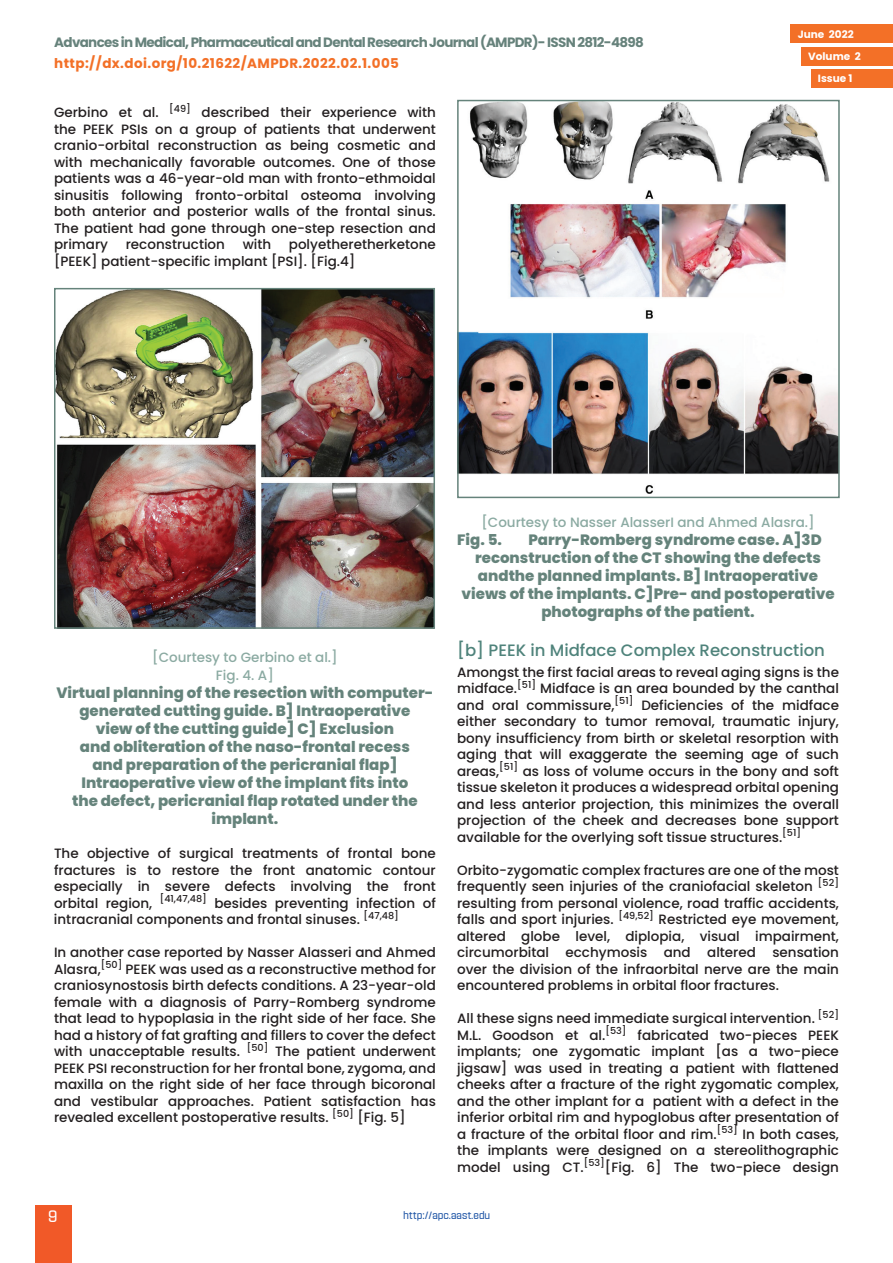
<style>
.page{position:relative;width:893px;height:1263px;background:#fff}
.page>*{position:absolute;margin:0;border:0;box-sizing:border-box;transform-origin:0 0}
.t1{font:500 16.5px "Poppins";color:#4f837b}
.t2{font:semi-condensed 16.5px "Navine Demo";color:#fff}
.t3{font:800 15px/18px "Poppins";color:#65837b;text-align:center}
.t4{font:500 13.5px/16.5px "Poppins";color:#231f20;text-align:justify}
.t5{font:700 13.5px "Poppins";letter-spacing:-.05em;color:#66827b}
.t6{font:500 13.5px/18px "Poppins";color:#8baaa2;text-align:center}
.t7{font:700 13.5px "Poppins";letter-spacing:.03em;color:#f37027}
.t8{font:700 10.5px "Poppins";color:#fff}
.t9{font:semi-condensed 10.5px "Navine Demo";color:#2056a6}
</style>
<div class="page">
<div style="left:36px;top:1205px;width:36px;height:57px;background:#f15928"></div>
<div style="left:801px;top:47px;width:92px;height:18px;background:#f37027"></div>
<div style="left:811px;top:69px;width:82px;height:19px;background:#f37027"></div>
<div style="left:791px;top:25px;width:102px;height:18px;background:#f37027"></div>
<img style="left:57px;top:291px;width:375px;height:335px">
<div style="left:54px;top:288px;width:381px;height:341px;border:2px solid #65837b"></div>
<img style="left:460px;top:103px;width:377px;height:391px">
<div style="left:457px;top:100px;width:383px;height:398px;border:2px solid #65837b"></div>
<p class="t8" style="left:798px;top:28px;width:57px">June 2022</p>
<p class="t8" style="left:818px;top:73px;width:36px">Issue 1</p>
<p class="t5" style="left:54px;top:35px;width:591px">Advances in Medical, Pharmaceutical and Dental Research Journal (AMPDR)- ISSN 2812-4898</p>
<p class="t7" style="left:54px;top:55px;width:346px">http://dx.doi.org/10.21622/AMPDR.2022.02.1.005</p>
<p class="t8" style="left:808px;top:50px;width:54px">Volume 2</p>
<p class="t4" style="left:54px;top:104px;width:383px">Gerbino et al. <sup>[49]</sup> described their experience with the PEEK PSIs on a group of patients that underwent cranio-orbital reconstruction as being cosmetic and with mechanically favorable outcomes. One of those patients was a 46-year-old man with fronto-ethmoidal sinusitis following fronto-orbital osteoma involving both anterior and posterior walls of the frontal sinus.<br>The patient had gone through one-step resection and primary</p>
<p class="t4" style="left:126px;top:236px;width:101px">reconstruction</p>
<p class="t4" style="left:243px;top:236px;width:30px">with</p>
<p class="t4" style="left:54px;top:236px;width:383px;text-indent:235px">polyetheretherketone [PEEK] patient-specific implant [PSI]. [Fig.4]</p>
<p class="t6" style="left:152px;top:648px;width:187px">[Courtesy to Gerbino et al.]<br>Fig. 4. A]</p>
<p class="t3" style="left:56px;top:684px;width:378px">Virtual planning of the resection with computer&shy;generated cutting guide. B] Intraoperative<br>view of the cutting guide] C] Exclusion<br>and obliteration of the naso-frontal recess<br>and preparation of the pericranial flap] Intraoperative view of the implant fits into<br>the defect, pericranial flap rotated under the implant.</p>
<p class="t4" style="left:54px;top:845px;width:383px">The objective of surgical treatments of frontal bone fractures is to restore the front anatomic contour especially in severe defects involving the front orbital region, <sup>[41,47,48]</sup> besides preventing infection of intracranial components and frontal sinuses. <sup>[47,48]</sup></p>
<p class="t4" style="left:54px;top:944px;width:383px">In another case reported by Nasser Alasseri and Ahmed Alasra,<sup>[50]</sup> PEEK was used as a reconstructive method for craniosynostosis birth defects conditions. A 23-year-old female with a diagnosis of Parry-Romberg syndrome that lead to hypoplasia in the right side of her face. She had a history of fat grafting and fillers to cover the defect with unacceptable results. <sup>[50]</sup> The patient underwent PEEK PSI reconstruction for her frontal bone, zygoma, and maxilla on the right side of her face through bicoronal and vestibular approaches. Patient satisfaction has revealed excellent postoperative results. <sup>[50]</sup> [Fig. 5]</p>
<p class="t6" style="left:481px;top:513px;width:335px">[Courtesy to Nasser AlasserI and Ahmed Alasra.]</p>
<p class="t3" style="left:457px;top:530px;width:46px">Fig. 5.</p>
<p class="t3" style="left:528px;top:530px;width:295px">Parry-Romberg syndrome case. A]3D</p>
<p class="t3" style="left:475px;top:548px;width:347px">reconstruction of the CT showing the defects</p>
<p class="t3" style="left:478px;top:566px;width:342px">andthe planned implants. B] Intraoperative</p>
<p class="t3" style="left:461px;top:584px;width:375px">views of the implants. C]Pre- and postoperative</p>
<p class="t3" style="left:541px;top:602px;width:215px">photographs of the patient.</p>
<p class="t1" style="left:457px;top:640px;width:369px">[b] PEEK in Midface Complex Reconstruction</p>
<p class="t4" style="left:457px;top:664px;width:383px">Amongst the first facial areas to reveal aging signs is the midface.<sup>[51]</sup> Midface is an area bounded by the canthal and oral commissure,<sup>[51]</sup> Deficiencies of the midface either secondary to tumor removal, traumatic injury, bony insufficiency from birth or skeletal resorption with aging that will exaggerate the seeming age of such areas,<sup>[51]</sup> as loss of volume occurs in the bony and soft tissue skeleton it produces a widespread orbital opening and less anterior projection, this minimizes the overall projection of the cheek and decreases bone support available for the overlying soft tissue structures.<sup>[51]</sup></p>
<p class="t4" style="left:457px;top:862px;width:383px">Orbito-zygomatic complex fractures are one of the most frequently seen injuries of the craniofacial skeleton <sup>[52] </sup>resulting from personal violence, road traffic accidents, falls and sport injuries. <sup>[49,52]</sup> Restricted eye movement, altered globe level, diplopia, visual impairment, circumorbital ecchymosis and altered sensation over the division of the infraorbital nerve are the main encountered problems in orbital floor fractures.</p>
<p class="t4" style="left:457px;top:1010px;width:383px">All these signs need immediate surgical intervention. <sup>[52] </sup>M.L. Goodson et al.<sup>[53]</sup> fabricated two-pieces PEEK implants; one zygomatic implant [as a two-piece jigsaw] was used in treating a patient with flattened cheeks after a fracture of the right zygomatic complex, and the other implant for a patient with a defect in the inferior orbital rim and hypoglobus after presentation of a fracture of the orbital floor and rim.<sup>[53]</sup> In both cases, the implants were designed on a stereolithographic model using CT.<sup>[53]</sup>[Fig. 6] The two-piece design</p>
<p class="t2" style="left:49px;top:1207px;width:11px">9</p>
<p class="t9" style="left:403px;top:1210px;width:89px">http://apc.aast.edu</p>
</div>
